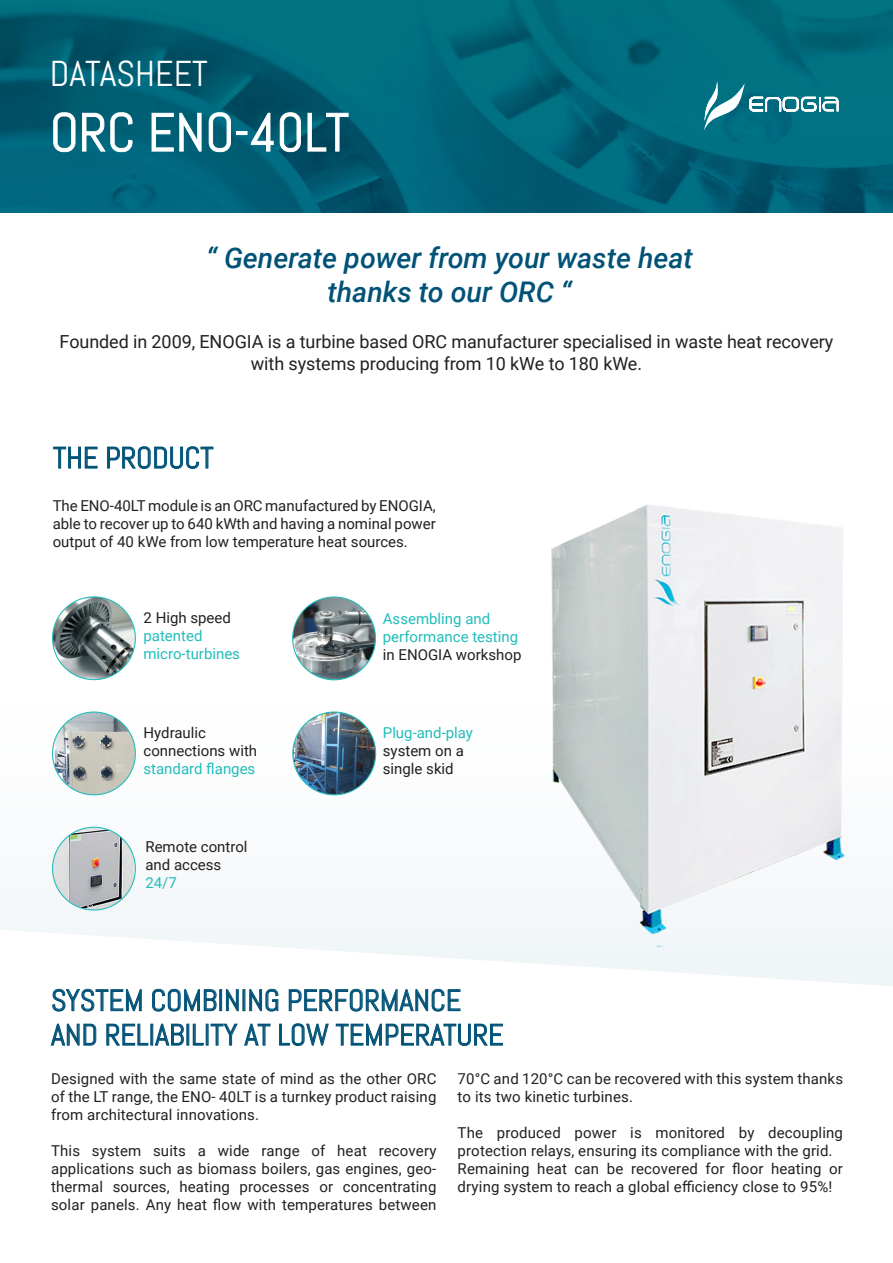
<style>
.page{position:relative;width:893px;height:1263px;background:#fff}
.page>*{position:absolute;margin:0;border:0;box-sizing:border-box;transform-origin:0 0}
.t1{font:54px "Abel";color:#fff}
.t2{font:36px "Abel";color:#fff}
.t3{font:30px "Abel";color:#015277}
.t4{font:italic 500 28.5px/34.2px "Roboto";color:#015277;text-align:center}
.t5{font:18px/21.6px "Roboto";letter-spacing:-.005em;color:#231f20;text-align:center}
.t6{font:15px/18px "Roboto";letter-spacing:.01em;color:#231f20;text-align:justify}
.t7{font:15px "Roboto";color:#21bdbb}
</style>
<div class="page">
<svg style="left:0;top:656px;width:893px;height:330px"></svg>
<img style="left:0;top:0;width:893px;height:213px">
<svg style="left:53px;top:112px;width:23px;height:40px"></svg>
<svg style="left:82px;top:112px;width:51px;height:40px;background:#2d7e90"></svg>
<svg style="left:151px;top:113px;width:51px;height:39px;background:#317e8f"></svg>
<svg style="left:208px;top:112px;width:23px;height:40px"></svg>
<div style="left:237px;top:131px;width:10px;height:4px;border:1px solid #fff"></div>
<svg style="left:251px;top:112px;width:50px;height:40px;background:#2b7688"></svg>
<svg style="left:307px;top:113px;width:42px;height:39px;background:#236578"></svg>
<svg style="left:50px;top:985px;width:453px;height:61px"></svg>
<img style="left:53px;top:597px;width:82px;height:83px;border-radius:41px">
<img style="left:293px;top:597px;width:82px;height:83px;border-radius:41px">
<img style="left:53px;top:827px;width:82px;height:83px;border-radius:41px">
<img style="left:293px;top:712px;width:83px;height:83px;border-radius:41px">
<img style="left:55px;top:712px;width:80px;height:83px">
<svg style="left:704px;top:81px;width:134px;height:50px;background:#2c8897"></svg>
<img style="left:435px;top:505px;width:458px;height:445px">
<svg style="left:53px;top:446px;width:45px;height:23px"></svg>
<svg style="left:107px;top:446px;width:107px;height:23px"></svg>
<p class="t2" style="left:50px;top:51px;width:159px">DATASHEET</p>
<p class="t1" style="left:50px;top:98px;width:301px">ORC ENO-40LT</p>
<p class="t4" style="left:206px;top:240px;width:488px">“ Generate power from your waste heat thanks to our ORC “</p>
<p class="t5" style="left:60px;top:330px;width:775px">Founded in 2009, ENOGIA is a turbine based ORC manufacturer specialised in waste heat recovery with systems producing from 10 kWe to 180 kWe.</p>
<p class="t3" style="left:53px;top:439px;width:162px">THE PRODUCT</p>
<p class="t6" style="left:53px;top:496px;width:385px">The ENO-40LT module is an ORC manufactured by ENOGIA, able to recover up to 640 kWth and having a nominal power output of 40 kWe from low temperature heat sources.</p>
<p class="t6" style="left:144px;top:608px;width:89px">2 High speed</p>
<p class="t7" style="left:144px;top:625px;width:61px">patented</p>
<p class="t7" style="left:144px;top:643px;width:98px">micro-turbines</p>
<p class="t6" style="left:144px;top:723px;width:64px">Hydraulic</p>
<p class="t6" style="left:144px;top:741px;width:115px">connections with</p>
<p class="t7" style="left:144px;top:758px;width:113px">standard flanges</p>
<p class="t6" style="left:145px;top:837px;width:104px">Remote control</p>
<p class="t6" style="left:145px;top:855px;width:77px">and access</p>
<p class="t7" style="left:145px;top:872px;width:33px">24/7</p>
<p class="t7" style="left:383px;top:608px;width:109px">Assembling and</p>
<p class="t7" style="left:383px;top:626px;width:137px">performance testing</p>
<p class="t6" style="left:383px;top:645px;width:140px">in ENOGIA workshop</p>
<p class="t7" style="left:383px;top:722px;width:92px">Plug-and-play</p>
<p class="t6" style="left:383px;top:741px;width:82px">system on a</p>
<p class="t6" style="left:383px;top:759px;width:72px">single skid</p>
<p class="t3" style="left:51px;top:981px;width:412px">SYSTEM COMBINING PERFORMANCE</p>
<p class="t3" style="left:51px;top:1016px;width:454px">AND RELIABILITY AT LOW TEMPERATURE</p>
<p class="t6" style="left:51px;top:1069px;width:387px">Designed with the same state of mind as the other ORC of the LT range, the ENO- 40LT is a turnkey product raising from architectural innovations.</p>
<p class="t6" style="left:51px;top:1141px;width:387px">This system suits a wide range of heat recovery applications such as biomass boilers, gas engines, geo&shy;thermal sources, heating processes or concentrating solar panels. Any heat flow with temperatures between</p>
<p class="t6" style="left:458px;top:1069px;width:387px">70°C and 120°C can be recovered with this system thanks to its two kinetic turbines.</p>
<p class="t6" style="left:458px;top:1123px;width:387px">The produced power is monitored by decoupling protection relays, ensuring its compliance with the grid.</p>
<p class="t6" style="left:458px;top:1159px;width:387px">Remaining heat can be recovered for floor heating or drying system to reach a global efficiency close to 95%!</p>
</div>
